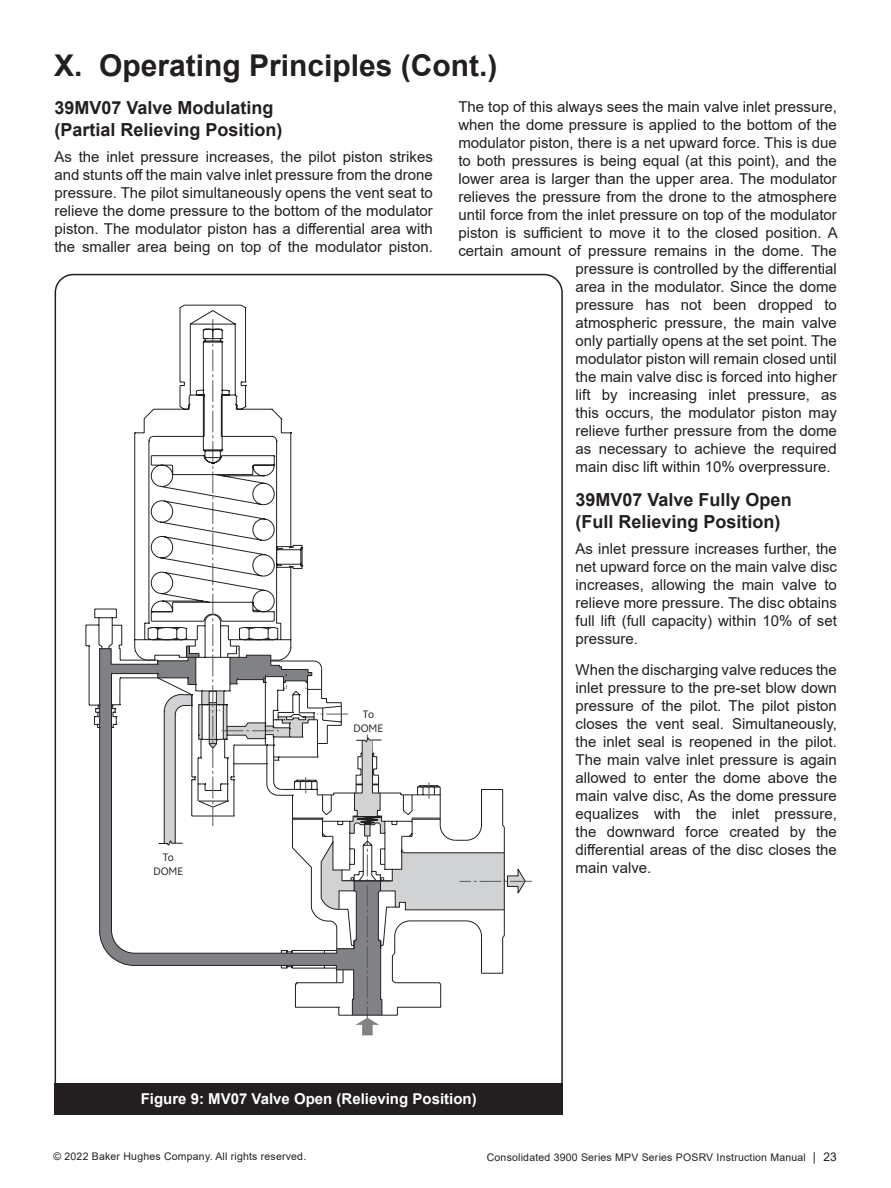
<style>
.page{position:relative;width:891px;height:1188px;background:#fff}
.page>*{position:absolute;margin:0;border:0;box-sizing:border-box;transform-origin:0 0}
.t1{font:700 30px "Arial";color:#231f20}
.t2{font:700 18px/21.6px "Arial";color:#231f20}
.t3{font:15px/18px "Arial";color:#231f20;text-align:justify}
.t4{font:700 15px "Arial";color:#fff}
.t5{font:11.55px/14px "GE Inspira Sans";color:#231f20;text-align:center}
.t6{font:10.5px "Arial";letter-spacing:.02em;color:#231f20}
.s1{font-size:12px}
</style>
<div class="page">
<svg style="left:94px;top:614px;width:70px;height:352px"></svg>
<svg style="left:134px;top:305px;width:113px;height:347px"></svg>
<svg style="left:164px;top:319px;width:368px;height:716px"></svg>
<div style="left:54px;top:1083px;width:509px;height:31px;background:#231f20"></div>
<p class="t1" style="left:54px;top:44px;width:445px">X. Operating Principles (Cont.)</p>
<p class="t2" style="left:54px;top:97px;width:230px">39MV07 Valve Modulating (Partial Relieving Position)</p>
<p class="t3" style="left:54px;top:148px;width:380px">As the inlet pressure increases, the pilot piston strikes and stunts off the main valve inlet pressure from the drone pressure. The pilot simultaneously opens the vent seat to relieve the dome pressure to the bottom of the modulator piston. The modulator piston has a differential area with the smaller area being on top of the modulator piston.</p>
<p class="t5" style="left:153px;top:850px;width:32px">To<br>DOME</p>
<p class="t5" style="left:353px;top:707px;width:32px">To<br>DOME</p>
<p class="t3" style="left:458px;top:97px;width:380px">The top of this always sees the main valve inlet pressure,</p>
<p class="t3" style="left:458px;top:115px;width:380px">when the dome pressure is applied to the bottom of the</p>
<p class="t3" style="left:458px;top:133px;width:380px">modulator piston, there is a net upward force. This is due</p>
<p class="t3" style="left:458px;top:151px;width:380px">to both pressures is being equal (at this point), and the</p>
<p class="t3" style="left:458px;top:169px;width:380px">lower area is larger than the upper area. The modulator</p>
<p class="t3" style="left:458px;top:187px;width:380px">relieves the pressure from the drone to the atmosphere</p>
<p class="t3" style="left:458px;top:205px;width:380px">until force from the inlet pressure on top of the modulator</p>
<p class="t3" style="left:458px;top:223px;width:381px">piston is sufficient to move it to the closed position. A</p>
<p class="t3" style="left:458px;top:241px;width:380px">certain amount of pressure remains in the dome. The</p>
<p class="t3" style="left:576px;top:259px;width:263px">pressure is controlled by the differential</p>
<p class="t3" style="left:576px;top:277px;width:263px">area in the modulator. Since the dome</p>
<p class="t3" style="left:576px;top:295px;width:263px">pressure has not been dropped to</p>
<p class="t3" style="left:576px;top:313px;width:263px">atmospheric pressure, the main valve</p>
<p class="t3" style="left:576px;top:331px;width:263px">only partially opens at the set point. The</p>
<p class="t3" style="left:576px;top:349px;width:263px">modulator piston will remain closed until</p>
<p class="t3" style="left:576px;top:367px;width:263px">the main valve disc is forced into higher</p>
<p class="t3" style="left:576px;top:385px;width:263px">lift by increasing inlet pressure, as</p>
<p class="t3" style="left:576px;top:403px;width:263px">this occurs, the modulator piston may</p>
<p class="t3" style="left:576px;top:421px;width:263px">relieve further pressure from the dome</p>
<p class="t3" style="left:576px;top:439px;width:263px">as necessary to achieve the required</p>
<p class="t3" style="left:576px;top:457px;width:257px">main disc lift within 10% overpressure.</p>
<p class="t2" style="left:576px;top:489px;width:218px">39MV07 Valve Fully Open (Full Relieving Position)</p>
<p class="t3" style="left:576px;top:540px;width:263px">As inlet pressure increases further, the net upward force on the main valve disc increases, allowing the main valve to relieve more pressure. The disc obtains full lift (full capacity) within 10% of set pressure.</p>
<p class="t3" style="left:576px;top:661px;width:263px">When the discharging valve reduces the inlet pressure to the pre-set blow down pressure of the pilot. The pilot piston closes the vent seal. Simultaneously, the inlet seal is reopened in the pilot.<br>The main valve inlet pressure is again allowed to enter the dome above the main valve disc, As the dome pressure equalizes with the inlet pressure, the downward force created by the differential areas of the disc closes the main valve.</p>
<p class="t4" style="left:141px;top:1088px;width:337px">Figure 9: MV07 Valve Open (Relieving Position)</p>
<p class="t6" style="left:53px;top:1149px;width:254px">© 2022 Baker Hughes Company. All rights reserved.</p>
<p class="t6" style="left:487px;top:1150px;width:352px">Consolidated 3900 Series MPV Series POSRV Instruction Manual <span class="s1">| 23</span></p>
</div>
